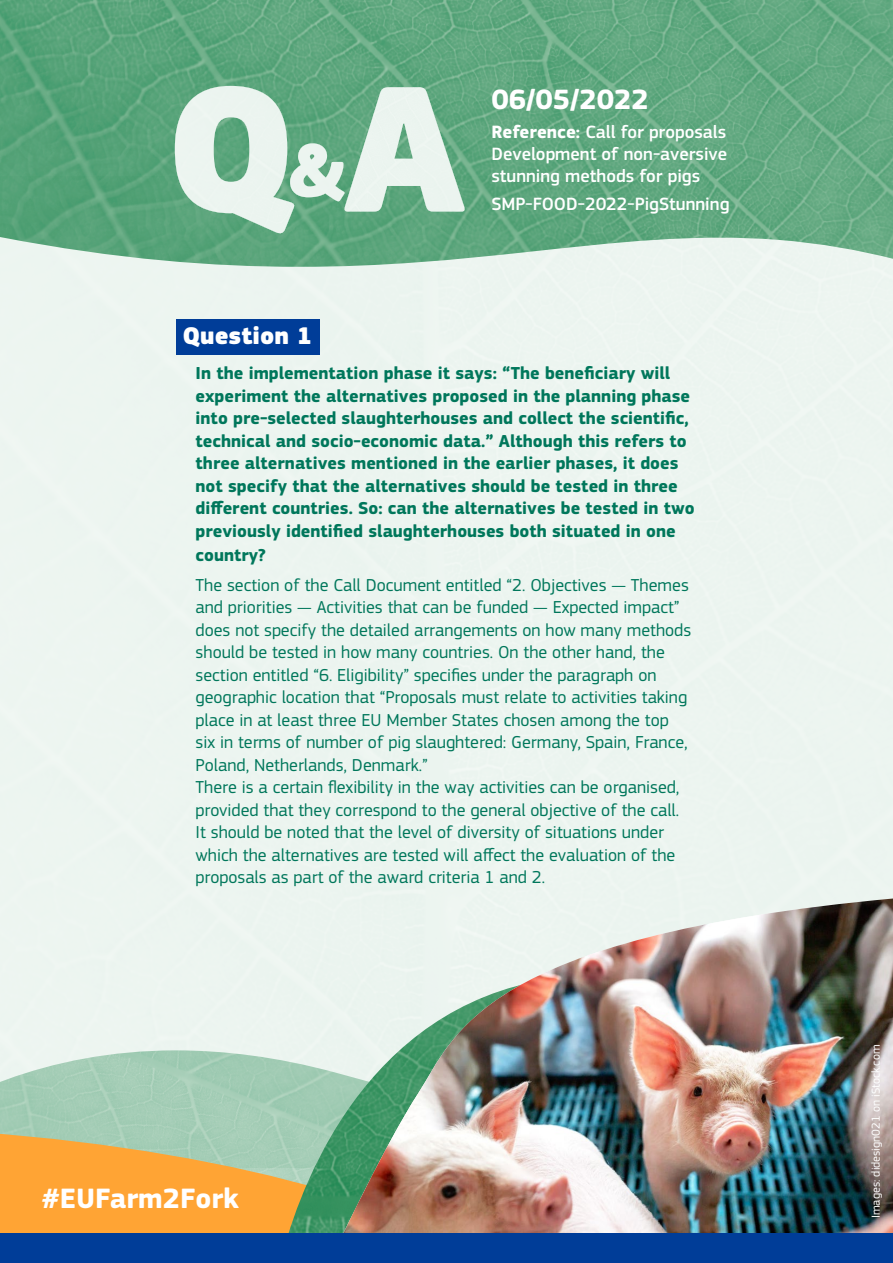
<style>
.page{position:relative;width:893px;height:1263px;background:#fff}
.page>*{position:absolute;margin:0;border:0;box-sizing:border-box;transform-origin:0 0}
.t1{font:700 29.1px "EC Square Sans Pro";color:#fff}
.t2{font:900 25.05px "EC Square Sans Pro Extra";color:#fff}
.t3{font:500 18.45px/22.2px "EC Square Sans Pro";color:#fff;text-align:justify}
.t4{font:18px/22.5px "EC Square Sans Pro";color:#00775b}
.t5{font:700 18px/22.6px "EC Square Sans Pro";color:#00775b}
.t6{font:12px "EC Square Sans Pro";color:#fff}
.s1{font-weight:700}
</style>
<div class="page">
<img style="left:0;top:1050px;width:280px;height:79px">
<svg style="left:0;top:1129px;width:280px;height:104px;fill:#ffa434"></svg>
<img style="left:280px;top:921px;width:44px;height:312px">
<img style="left:0;top:0;width:893px;height:281px">
<img style="left:329px;top:898px;width:564px;height:335px">
<div style="left:0;top:1233px;width:893px;height:30px;background:#003d98"></div>
<svg style="left:175px;top:86px;width:290px;height:148px"></svg>
<div style="left:176px;top:319px;width:144px;height:36px;background:#003d98"></div>
<h2 class="t2" style="left:182px;top:320px;width:131px">Question 1</h2>
<h1 class="t1" style="left:491px;top:82px;width:159px">06/05/2022</h1>
<p class="t3" style="left:491px;top:121px;width:237px"><span class="s1">Reference:</span> Call for proposals Development of non-aversive stunning methods for pigs</p>
<p class="t3" style="left:491px;top:193px;width:240px">SMP-FOOD-2022-PigStunning</p>
<p class="t5" style="left:196px;top:362px;width:501px">In the implementation phase it says: “The beneficiary will experiment the alternatives proposed in the planning phase into pre-selected slaughterhouses and collect the scientific, technical and socio-economic data.” Although this refers to three alternatives mentioned in the earlier phases, it does not specify that the alternatives should be tested in three different countries. So: can the alternatives be tested in two previously identified slaughterhouses both situated in one country?</p>
<p class="t4" style="left:196px;top:574px;width:497px">The section of the Call Document entitled “2. Objectives — Themes and priorities — Activities that can be funded — Expected impact” does not specify the detailed arrangements on how many methods should be tested in how many countries. On the other hand, the section entitled “6. Eligibility” specifies under the paragraph on geographic location that “Proposals must relate to activities taking place in at least three EU Member States chosen among the top six in terms of number of pig slaughtered: Germany, Spain, France, Poland, Netherlands, Denmark.”<br>There is a certain flexibility in the way activities can be organised, provided that they correspond to the general objective of the call.<br>It should be noted that the level of diversity of situations under which the alternatives are tested will affect the evaluation of the proposals as part of the award criteria 1 and 2.</p>
<h1 class="t1" style="left:42px;top:1181px;width:199px">#EUFarm2Fork</h1>
<p class="t6" style="left:869px;top:1218px;width:175px;rotate:-90deg">Images: didesign021 on iStock.com</p>
</div>
